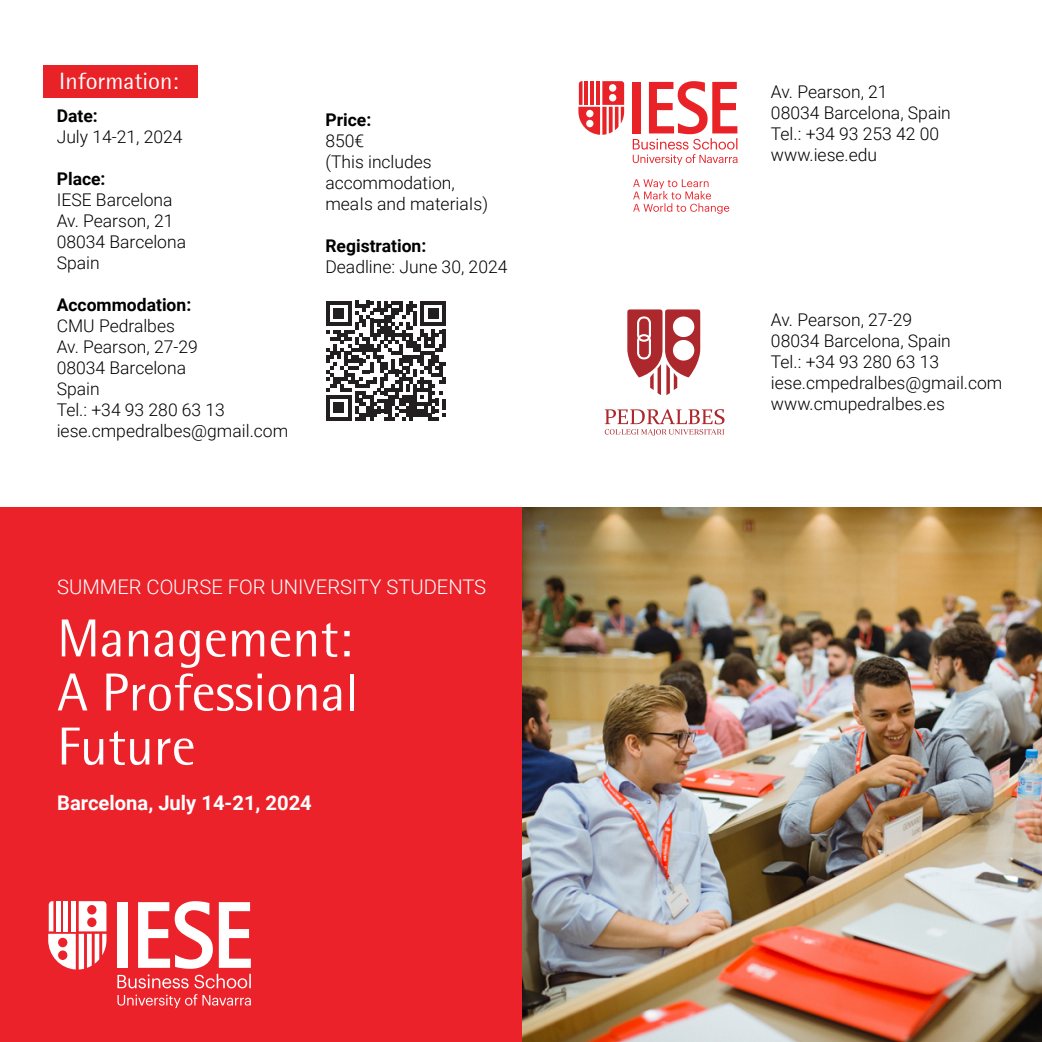
<style>
.page{position:relative;width:1042px;height:1042px;background:#fff}
.page>*{position:absolute;margin:0;border:0;box-sizing:border-box;transform-origin:0 0}
.t1{font:53.38px/54.1px "AT Rotis Semi Sans";color:#fff;text-align:justify}
.t2{font:23.62px "AT Rotis Semi Sans";color:#fff}
.t3{font:300 20.12px "Roboto";color:#fff}
.t4{font:700 20.12px "Roboto";color:#fff}
.t5{font:300 17.5px/21px "Roboto";color:#000}
.t6{font:700 17.5px "Roboto";color:#000}
</style>
<div class="page">
<div style="left:0;top:507px;width:1042px;height:535px;background:#ec222b"></div>
<svg style="left:48px;top:901px;width:58px;height:68px"></svg>
<svg style="left:117px;top:994px;width:134px;height:14px"></svg>
<svg style="left:117px;top:901px;width:134px;height:87px"></svg>
<svg style="left:633px;top:179px;width:96px;height:35px"></svg>
<div style="left:632px;top:82px;width:8px;height:51px;background:#e92227"></div>
<svg style="left:578px;top:81px;width:46px;height:54px"></svg>
<svg style="left:633px;top:81px;width:104px;height:84px"></svg>
<svg style="left:627px;top:309px;width:73px;height:86px"></svg>
<svg style="left:604px;top:409px;width:121px;height:27px"></svg>
<svg style="left:326px;top:301px;width:120px;height:119px"></svg>
<img style="left:523px;top:507px;width:519px;height:535px">
<div style="left:43px;top:65px;width:155px;height:32px;background:#e92227"></div>
<h2 class="t2" style="left:59px;top:67px;width:121px">Information:</h2>
<p class="t6" style="left:57px;top:104px;width:43px">Date:</p>
<p class="t5" style="left:57px;top:126px;width:127px">July 14-21, 2024</p>
<p class="t6" style="left:57px;top:167px;width:50px">Place:</p>
<p class="t5" style="left:57px;top:189px;width:131px">IESE Barcelona<br>Av. Pearson, 21<br>08034 Barcelona<br>Spain</p>
<p class="t6" style="left:57px;top:293px;width:136px">Accommodation:</p>
<p class="t5" style="left:57px;top:315px;width:233px">CMU Pedralbes<br>Av. Pearson, 27-29<br>08034 Barcelona<br>Spain<br>Tel.: +34 93 280 63 13 iese.cmpedralbes@gmail.com</p>
<p class="t6" style="left:325px;top:107px;width:47px">Price:</p>
<p class="t5" style="left:325px;top:129px;width:164px">850€<br>(This includes accommodation, meaIs and materiaIs)</p>
<p class="t6" style="left:325px;top:233px;width:102px">Registration:</p>
<p class="t5" style="left:325px;top:255px;width:183px">Deadline: June 30, 2024</p>
<p class="t3" style="left:57px;top:572px;width:430px">SUMMER COURSE FOR UNIVERSITY STUDENTS</p>
<h1 class="t1" style="left:57px;top:611px;width:302px">Management:<br>A Professional Future</h1>
<p class="t4" style="left:57px;top:789px;width:256px">Barcelona, July 14-21, 2024</p>
<p class="t5" style="left:771px;top:80px;width:181px">Av. Pearson, 21<br>08034 Barcelona, Spain<br>Tel.: +34 93 253 42 00 www.iese.edu</p>
<p class="t5" style="left:771px;top:308px;width:233px">Av. Pearson, 27-29<br>08034 Barcelona, Spain<br>Tel.: +34 93 280 63 13 iese.cmpedralbes@gmail.com www.cmupedralbes.es</p>
</div>
